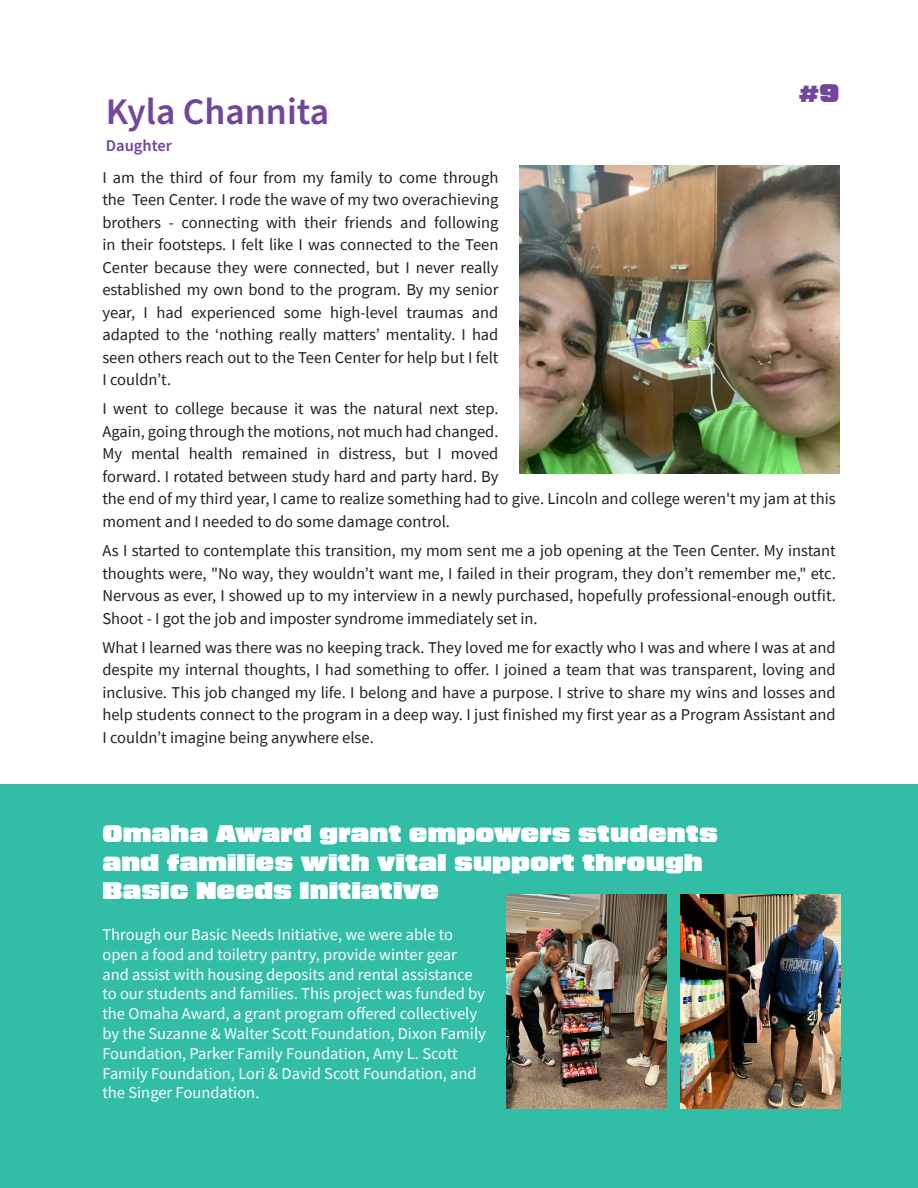
<style>
.page{position:relative;width:918px;height:1188px;background:#fff}
.page>*{position:absolute;margin:0;border:0;box-sizing:border-box;transform-origin:0 0}
.t1{font:600 37.5px "Source Sans Pro";color:#72469b}
.t2{font:expanded 25.5px "Blunt";color:#72469b}
.t3{font:expanded 24px "Blunt";color:#fff}
.Body_Text{font:16.5px/22.5px "Source Sans Pro";color:#231f20;text-align:justify}
.Body_Text-2{font:16.5px/19.8px "Source Sans Pro";color:#fff}
.t4{font:600 16.5px "Source Sans Pro";color:#72469b}
</style>
<div class="page">
<div style="left:0;top:784px;width:918px;height:404px;background:#32bda7"></div>
<img style="left:520px;top:165px;width:319px;height:309px">
<img style="left:507px;top:895px;width:160px;height:214px">
<img style="left:680px;top:895px;width:161px;height:214px">
<h2 class="t2" style="left:799px;top:82px;width:42px">#9</h2>
<h3 class="t1" style="left:106px;top:87px;width:225px">Kyla Channita</h3>
<p class="t4" style="left:106px;top:135px;width:68px">Daughter</p>
<p class="Body_Text" style="left:102px;top:166px;width:398px">I am the third of four from my family to come through the Teen Center. I rode the wave of my two overachieving brothers - connecting with their friends and following in their footsteps. I felt like I was connected to the Teen Center because they were connected, but I never really established my own bond to the program. By my senior year, I had experienced some high-level traumas and adapted to the ‘nothing really matters’ mentality. I had seen others reach out to the Teen Center for help but I felt I couldn’t.</p>
<p class="Body_Text" style="left:102px;top:397px;width:735px;text-align:left">I went to college because it was the natural next step.<br>Again, going through the motions, not much had changed.<br>My mental health remained in distress, but I moved<br>forward. I rotated between study hard and party hard. By<br>the end of my third year, I came to realize something had to give. Lincoln and college weren't my jam at this moment and I needed to do some damage control.</p>
<p class="Body_Text" style="left:102px;top:539px;width:735px">As I started to contemplate this transition, my mom sent me a job opening at the Teen Center. My instant thoughts were, "No way, they wouldn’t want me, I failed in their program, they don’t remember me," etc.<br>Nervous as ever, I showed up to my interview in a newly purchased, hopefully professional-enough outfit.<br>Shoot - I got the job and imposter syndrome immediately set in.</p>
<p class="Body_Text" style="left:102px;top:636px;width:735px">What I learned was there was no keeping track. They loved me for exactly who I was and where I was at and despite my internal thoughts, I had something to offer. I joined a team that was transparent, loving and inclusive. This job changed my life. I belong and have a purpose. I strive to share my wins and losses and help students connect to the program in a deep way. I just finished my first year as a Program Assistant and I couldn’t imagine being anywhere else.</p>
<p class="t3" style="left:102px;top:823px;width:617px">Omaha Award grant empowers students</p>
<p class="t3" style="left:102px;top:851px;width:602px">and families with vital support through</p>
<p class="t3" style="left:102px;top:880px;width:338px">Basic Needs Initiative</p>
<p class="Body_Text-2" style="left:102px;top:924px;width:385px">Through our Basic Needs Initiative, we were able to open a food and toiletry pantry, provide winter gear and assist with housing deposits and rental assistance to our students and families. This project was funded by the Omaha Award, a grant program offered collectively by the Suzanne &amp; Walter Scott Foundation, Dixon Family Foundation, Parker Family Foundation, Amy L. Scott Family Foundation, Lori &amp; David Scott Foundation, and the Singer Foundation.</p>
</div>
